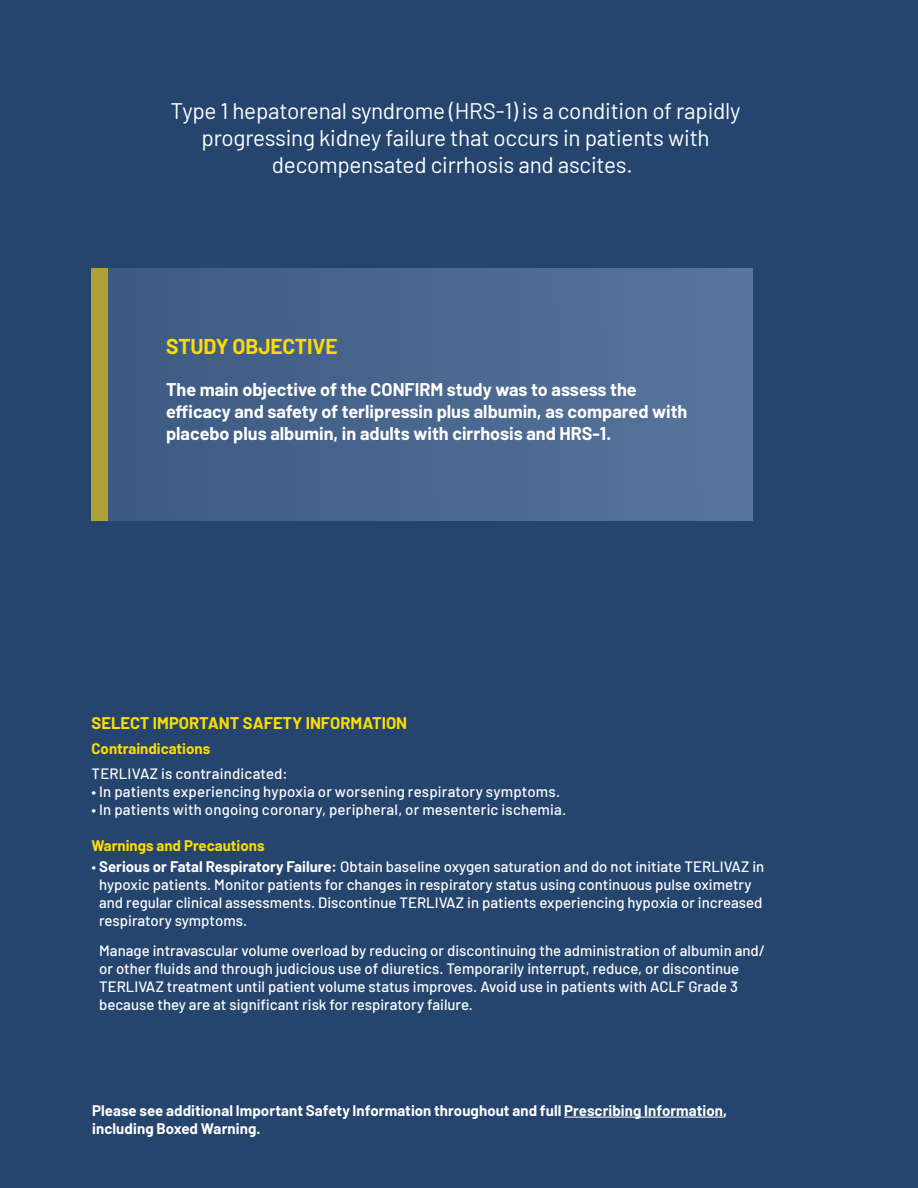
<style>
.page{position:relative;width:918px;height:1188px;background:#25456e}
.page>*{position:absolute;margin:0;border:0;box-sizing:border-box;transform-origin:0 0}
.t1{font:22.5px/27px "Barlow";letter-spacing:-.01em;color:#fff;text-align:center}
.t2{font:700 21px "Barlow";letter-spacing:-.01em;color:#fddd00}
.t3{font:700 18px/21.6px "Barlow";color:#fff}
.t4{font:700 16.5px "Barlow";color:#fddd00}
.t5{font:500 15px/18px "Barlow";color:#fff}
.t6{font:700 15px/18px "Barlow";letter-spacing:.005em;color:#fff}
.t7{font:700 15px "Barlow";color:#fddd00}
.s1{font-weight:400}
.s2{font-weight:700}
</style>
<div class="page">
<div style="left:92px;top:268px;width:661px;height:252px;background:linear-gradient(to right,#3b5981,#57759d)"></div>
<div style="left:92px;top:268px;width:16px;height:252px;background:#b0a03a"></div>
<hr style="left:564px;top:1117px;width:159px;height:1px;background:#fff">
<h1 class="t1" style="left:171px;top:96px;width:571px">Type 1 hepatorenal syndrome (HRS-1) is a condition of rapidly progressing kidney failure that occurs in patients with decompensated cirrhosis and ascites.</h1>
<h2 class="t2" style="left:166px;top:331px;width:173px">STUDY OBJECTIVE</h2>
<p class="t3" style="left:166px;top:378px;width:523px">The main objective of the CONFIRM study was to assess the efficacy and safety of terlipressin plus albumin, as compared with placebo plus albumin, in adults with cirrhosis and HRS-1.</p>
<p class="t4" style="left:92px;top:711px;width:317px">SELECT IMPORTANT SAFETY INFORMATION</p>
<p class="t7" style="left:92px;top:737px;width:120px">Contraindications</p>
<p class="t5" style="left:92px;top:763px;width:198px">TERLIVAZ is contraindicated:</p>
<p class="t5" style="left:92px;top:781px;width:470px">• In patients experiencing hypoxia or worsening respiratory symptoms.</p>
<p class="t5" style="left:92px;top:799px;width:476px">• In patients with ongoing coronary, peripheral, or mesenteric ischemia.</p>
<p class="t7" style="left:92px;top:834px;width:175px">Warnings and Precautions</p>
<p class="t5" style="left:99px;top:857px;width:667px;text-indent:-8px"><span class="s1">•</span> <span class="s2">Serious or Fatal Respiratory Failure:</span> Obtain baseline oxygen saturation and do not initiate TERLIVAZ in hypoxic patients. Monitor patients for changes in respiratory status using continuous pulse oximetry and regular clinical assessments. Discontinue TERLIVAZ in patients experiencing hypoxia or increased respiratory symptoms.</p>
<p class="t5" style="left:99px;top:941px;width:668px">Manage intravascular volume overload by reducing or discontinuing the administration of albumin and/ or other fluids and through judicious use of diuretics. Temporarily interrupt, reduce, or discontinue TERLIVAZ treatment until patient volume status improves. Avoid use in patients with ACLF Grade 3 because they are at significant risk for respiratory failure.</p>
<p class="t6" style="left:92px;top:1100px;width:636px">Please see additional Important Safety Information throughout and full Prescribing Information, including Boxed Warning.</p>
</div>
